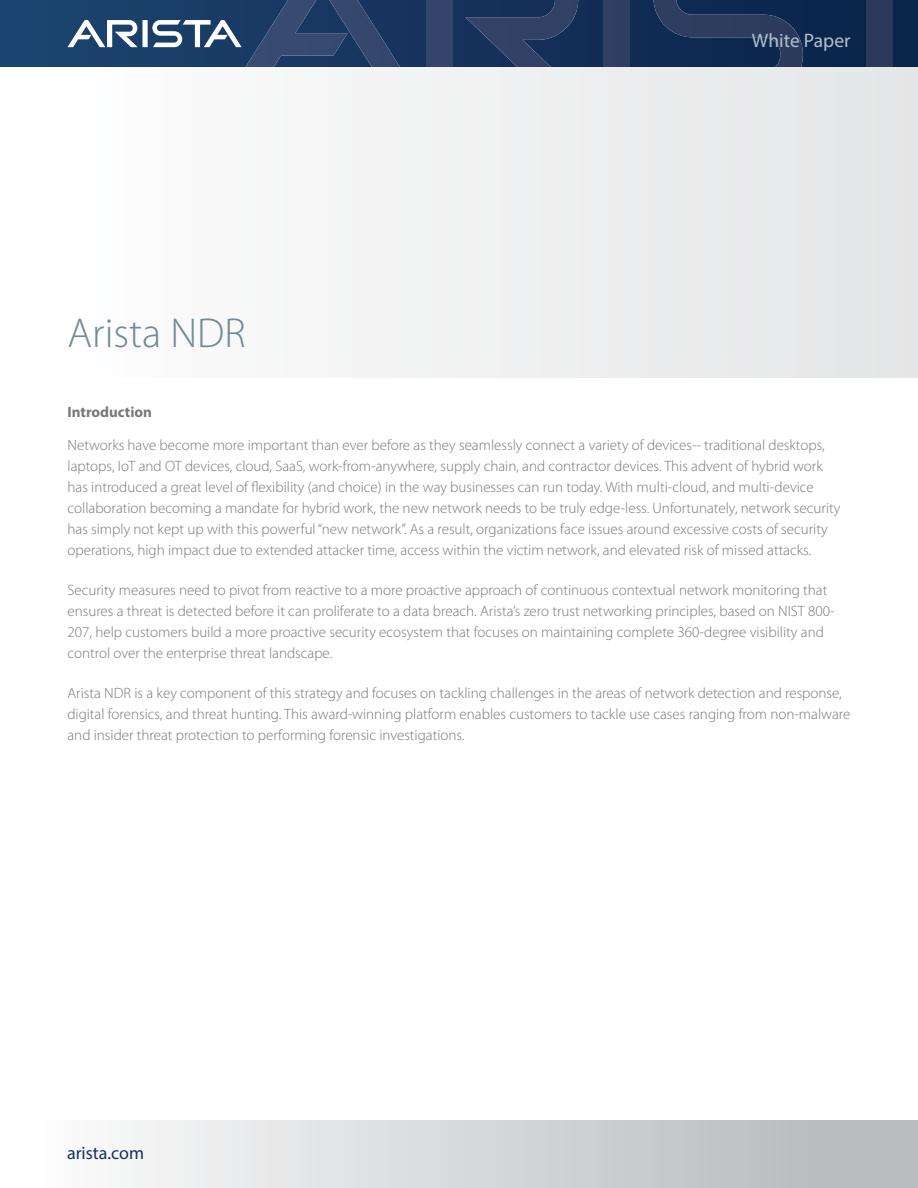
<style>
.page{position:relative;width:918px;height:1188px;background:#fff}
.page>*{position:absolute;margin:0;border:0;box-sizing:border-box;transform-origin:0 0}
.t1{font:300 42px "Myriad Pro";color:#748a96}
.t2{font:19.5px "Myriad Pro";color:#b1c0c9}
.t3{font:18px "Myriad Pro";color:#16325c}
.t4{font:300 15px/21px "Myriad Pro";color:#77787b}
.t5{font:700 15px "Myriad Pro";color:#77787b}
</style>
<div class="page">
<svg style="left:0;top:0;width:918px;height:68px;background:#15345b"></svg>
<div style="left:426px;top:0;width:26px;height:68px;background:#34446a"></div>
<svg style="left:465px;top:0;width:113px;height:68px;background:#253b61"></svg>
<svg style="left:67px;top:0;width:333px;height:68px;background:#365277"></svg>
<div style="left:604px;top:0;width:26px;height:68px;background:#2f3f63"></div>
<svg style="left:654px;top:0;width:149px;height:68px;background:#1e3458"></svg>
<div style="left:867px;top:0;width:26px;height:68px;background:#2a385a"></div>
<div style="left:0;top:1120px;width:918px;height:68px;background:linear-gradient(to right,#fff,#b3b5b7)"></div>
<div style="left:0;top:68px;width:918px;height:310px;background:linear-gradient(to right,#fff,#e4e5e6)"></div>
<h1 class="t1" style="left:68px;top:310px;width:180px">Arista NDR</h1>
<h2 class="t2" style="left:752px;top:29px;width:100px">White Paper</h2>
<p class="t5" style="left:68px;top:402px;width:86px">Introduction</p>
<p class="t4" style="left:68px;top:435px;width:775px">Networks have become more important than ever before as they seamlessly connect a variety of devices-- traditional desktops, laptops, IoT and OT devices, cloud, SaaS, work-from-anywhere, supply chain, and contractor devices. This advent of hybrid work has introduced a great level of flexibility (and choice) in the way businesses can run today. With multi-cloud, and multi-device collaboration becoming a mandate for hybrid work, the new network needs to be truly edge-less. Unfortunately, network security has simply not kept up with this powerful “new network”. As a result, organizations face issues around excessive costs of security operations, high impact due to extended attacker time, access within the victim network, and elevated risk of missed attacks.</p>
<p class="t4" style="left:68px;top:580px;width:769px">Security measures need to pivot from reactive to a more proactive approach of continuous contextual network monitoring that ensures a threat is detected before it can proliferate to a data breach. Arista’s zero trust networking principles, based on NIST 800- 207, help customers build a more proactive security ecosystem that focuses on maintaining complete 360-degree visibility and control over the enterprise threat landscape.</p>
<p class="t4" style="left:68px;top:683px;width:784px">Arista NDR is a key component of this strategy and focuses on tackling challenges in the areas of network detection and response, digital forensics, and threat hunting. This award-winning platform enables customers to tackle use cases ranging from non-malware and insider threat protection to performing forensic investigations.</p>
<p class="t3" style="left:67px;top:1142px;width:79px">arista.com</p>
</div>
